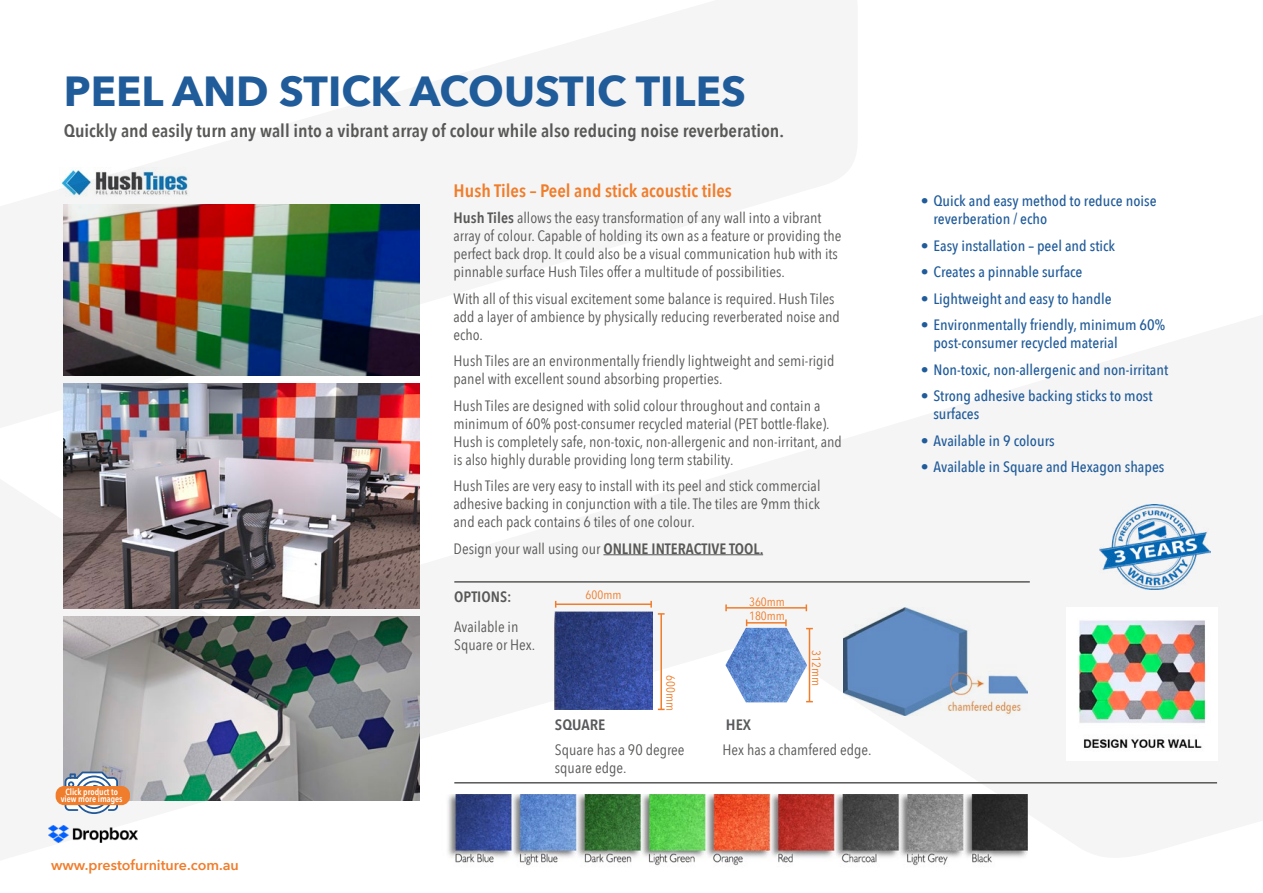
<style>
.page{position:relative;width:1263px;height:893px;background:#fff}
.page>*{position:absolute;margin:0;border:0;box-sizing:border-box;transform-origin:0 0}
.t1{font:700 42px "Avenir Next";color:#205b9a}
.t2{font:600 18px "Avenir Next Condensed";color:#585857;scale:1.05 1}
.t3{font:600 18px "Avenir Next Condensed";color:#f07d2b;scale:1.05 1}
.t4{font:15px/18px "Avenir Next Condensed";color:#585857;scale:1.05 1}
.t5{font:500 15px/18px "Avenir Next Condensed";color:#205b9a;scale:1.05 1}
.t6{font:600 15px "Avenir Next Condensed";color:#58595b;scale:1.1 1}
.t7{font:600 15px "Avenir Next Condensed";color:#585857;scale:1.05 1}
.t8{font:600 14.25px "Avenir Next";color:#f07d2b}
.t9{font:12px/14.2px "Avenir Next Condensed";color:#f07d2b;scale:1.05 1}
.t10{font:600 9px/7.5px "Avenir Next Condensed";color:#fff;text-align:center}
.s1{font-weight:600}
</style>
<div class="page">
<img style="left:48px;top:167px;width:1170px;height:684px">
<hr style="left:603px;top:554px;width:160px;height:1px;background:#585857">
<img style="left:1099px;top:504px;width:112px;height:85px">
<hr style="left:454px;top:581px;width:576px;height:2px;background:#585857">
<img style="left:555px;top:612px;width:98px;height:98px">
<hr style="left:556px;top:603px;width:95px;height:2px;background:#f07d2b">
<svg style="left:650px;top:601px;width:2px;height:7px"></svg>
<hr style="left:660px;top:614px;width:2px;height:95px;background:#f07d2b">
<svg style="left:658px;top:613px;width:7px;height:2px"></svg>
<hr style="left:726px;top:607px;width:80px;height:2px;background:#f07d2b">
<svg style="left:725px;top:604px;width:2px;height:7px"></svg>
<hr style="left:747px;top:622px;width:39px;height:2px;background:#f07d2b">
<svg style="left:785px;top:619px;width:2px;height:7px"></svg>
<img style="left:725px;top:628px;width:82px;height:74px">
<hr style="left:809px;top:629px;width:1px;height:73px;background:#f07d2b">
<img style="left:1066px;top:607px;width:151px;height:153px">
<svg style="left:65px;top:772px;width:53px;height:42px"></svg>
<div style="left:56px;top:786px;width:74px;height:19px;background:#f07d2b;border-radius:9px"></div>
<img style="left:49px;top:825px;width:88px;height:17px">
<hr style="left:454px;top:782px;width:763px;height:1px;background:#585857">
<img style="left:437px;top:794px;width:590px;height:72px">
<h1 class="t1" style="left:64px;top:67px;width:684px">PEEL AND STICK ACOUSTIC TILES</h1>
<p class="t2" style="left:64px;top:115px;width:687px">Quickly and easily turn any wall into a vibrant array of colour while also reducing noise reverberation.</p>
<p class="t3" style="left:454px;top:183px;width:267px">Hush Tiles – Peel and stick acoustic tiles</p>
<p class="t4" style="left:454px;top:210px;width:371px"><span class="s1">Hush Tiles</span> allows the easy transformation of any wall into a vibrant array of colour. Capable of holding its own as a feature or providing the perfect back drop. It could also be a visual communication hub with its pinnable surface Hush Tiles offer a multitude of possibilities.</p>
<p class="t4" style="left:454px;top:291px;width:369px">With all of this visual excitement some balance is required. Hush Tiles add a layer of ambience by physically reducing reverberated noise and echo.</p>
<p class="t4" style="left:454px;top:353px;width:364px">Hush Tiles are an environmentally friendly lightweight and semi-rigid panel with excellent sound absorbing properties.</p>
<p class="t4" style="left:454px;top:398px;width:371px">Hush Tiles are designed with solid colour throughout and contain a minimum of 60% post-consumer recycled material (PET bottle-flake).<br>Hush is completely safe, non-toxic, non-allergenic and non-irritant, and is also highly durable providing long term stability.</p>
<p class="t4" style="left:454px;top:476px;width:351px;text-align:justify">Hush Tiles are very easy to install with its peel and stick commercial adhesive backing in conjunction with a tile. The tiles are 9mm thick and each pack contains 6 tiles of one colour.</p>
<p class="t4" style="left:454px;top:541px;width:297px">Design your wall using our <span class="s1">ONLINE INTERACTIVE TOOL.</span></p>
<p class="t10" style="left:61px;top:788px;width:63px">Click product to view more images</p>
<p class="t8" style="left:51px;top:859px;width:189px">www.prestofurniture.com.au</p>
<p class="t7" style="left:454px;top:591px;width:56px">OPTIONS:</p>
<p class="t4" style="left:454px;top:619px;width:79px">Available in<br>Square or Hex.</p>
<p class="t9" style="left:586px;top:589px;width:36px">600mm</p>
<p class="t6" style="left:555px;top:719px;width:47px">SQUARE</p>
<p class="t9" style="left:677px;top:675px;width:36px;rotate:90deg">600mm</p>
<p class="t9" style="left:749px;top:596px;width:36px">360mm<br>180mm</p>
<p class="t6" style="left:726px;top:719px;width:24px">HEX</p>
<p class="t9" style="left:822px;top:650px;width:36px;rotate:90deg">312mm</p>
<p class="t4" style="left:555px;top:742px;width:125px">Square has a 90 degree square edge.</p>
<p class="t4" style="left:722px;top:742px;width:143px">Hex has a chamfered edge.</p>
<p class="t5" style="left:933px;top:193px;width:214px;text-indent:-13px">• Quick and easy method to reduce noise reverberation / echo</p>
<p class="t5" style="left:921px;top:238px;width:187px">• Easy installation – peel and stick</p>
<p class="t5" style="left:921px;top:264px;width:156px">• Creates a pinnable surface</p>
<p class="t5" style="left:921px;top:291px;width:183px">• Lightweight and easy to handle</p>
<p class="t5" style="left:933px;top:317px;width:222px;text-indent:-13px">• Environmentally friendly, minimum 60% post-consumer recycled material</p>
<p class="t5" style="left:921px;top:361px;width:237px">• Non-toxic, non-allergenic and non-irritant</p>
<p class="t5" style="left:933px;top:388px;width:210px;text-indent:-13px">• Strong adhesive backing sticks to most surfaces</p>
<p class="t5" style="left:921px;top:433px;width:129px">• Available in 9 colours</p>
<p class="t5" style="left:921px;top:458px;width:234px">• Available in Square and Hexagon shapes</p>
</div>
